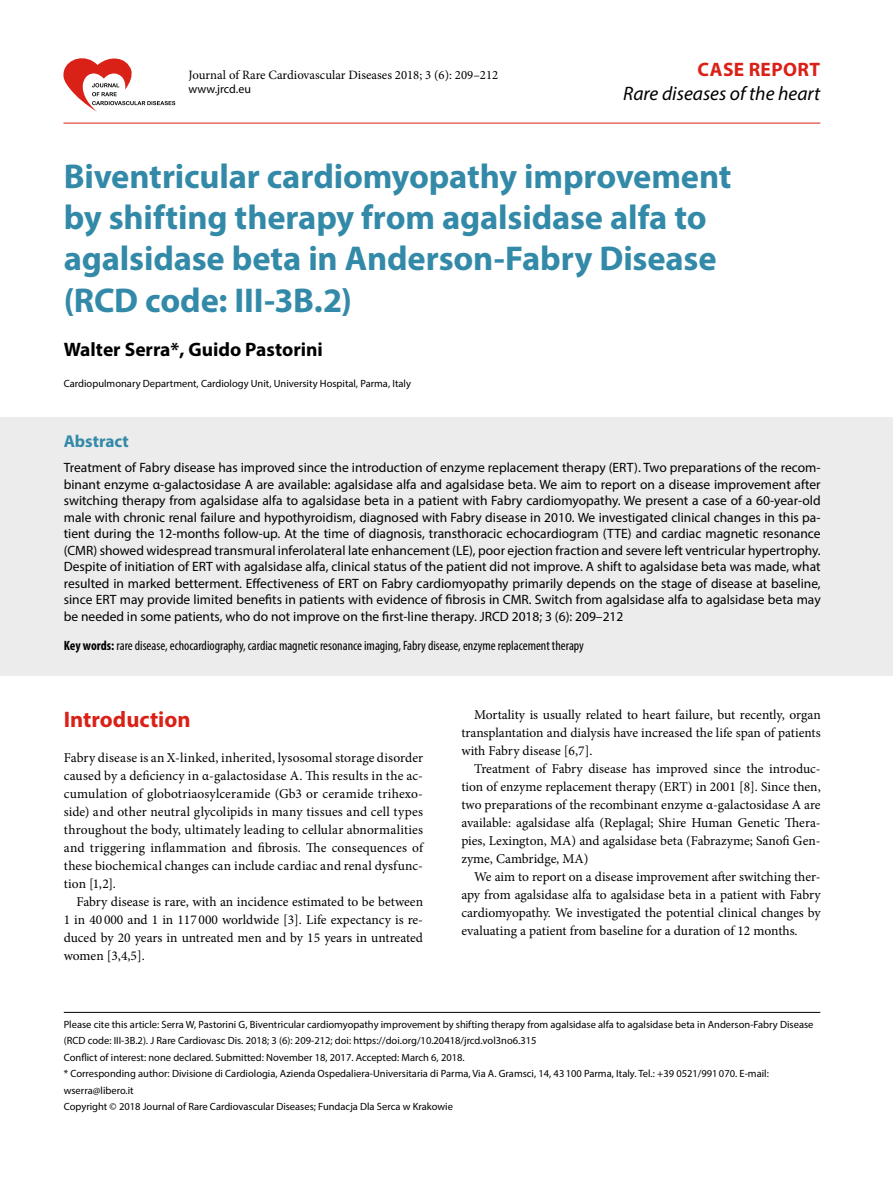
<style>
.page{position:relative;width:893px;height:1191px;background:#fff}
.page>*{position:absolute;margin:0;border:0;box-sizing:border-box;transform-origin:0 0}
.t1{font:700 34.5px/41.4px "Myriad Pro";letter-spacing:-.005em;color:#338aa8}
.t2{font:700 22.5px "Myriad Pro";color:#da2118}
.t3{font:700 19.5px "Myriad Pro";color:#000}
.t4{font:italic 19.5px "Myriad Pro";color:#000}
.t5{font:700 19.5px "Myriad Pro";letter-spacing:.02em;color:#da2118}
.t6{font:700 17.25px "Myriad Pro";color:#338aa8}
.t7{font:13.5px/18px "Minion Pro";color:#000;text-align:justify}
.t8{font:13.5px/16.5px "Myriad Pro";color:#000;text-align:justify}
.t9{font:condensed 13.5px "Myriad Pro";color:#000}
.t10{font:12.75px "Minion Pro";color:#000}
.t11{font:12px "Myriad Pro";color:#000}
.t12{font:10.5px/16.5px "Myriad Pro";color:#000}
.s1{font-weight:700}
</style>
<div class="page">
<hr style="left:63px;top:123px;width:757px;height:1px;background:#da2118">
<svg style="left:63px;top:58px;width:112px;height:54px"></svg>
<hr style="left:64px;top:1012px;width:756px;height:1px;background:#000">
<div style="left:0;top:417px;width:893px;height:258px;background:#ececec"></div>
<p class="t10" style="left:188px;top:66px;width:311px">Journal of Rare Cardiovascular Diseases 2018; 3 (6): 209–212</p>
<p class="t11" style="left:188px;top:81px;width:64px">www.jrcd.eu</p>
<h3 class="t5" style="left:698px;top:57px;width:124px">CASE REPORT</h3>
<h3 class="t4" style="left:623px;top:81px;width:199px">Rare diseases of the heart</h3>
<h1 class="t1" style="left:64px;top:154px;width:669px">Biventricular cardiomyopathy improvement by shifting therapy from agalsidase alfa to agalsidase beta in Anderson‑Fabry Disease (RCD code: III‑3B.2)</h1>
<h3 class="t3" style="left:64px;top:337px;width:261px">Walter Serra*, Guido Pastorini</h3>
<p class="t12" style="left:64px;top:375px;width:349px">Cardiopulmonary Department, Cardiology Unit, University Hospital, Parma, Italy</p>
<p class="t6" style="left:64px;top:430px;width:67px">Abstract</p>
<p class="t8" style="left:64px;top:459px;width:758px">Treatment of Fabry disease has improved since the introduction of enzyme replacement therapy (ERT). Two preparations of the recom‑ binant enzyme α‑galactosidase A are available: agalsidase alfa and agalsidase beta. We aim to report on a disease improvement after switching therapy from agalsidase alfa to agalsidase beta in a patient with Fabry cardiomyopathy. We present a case of a 60‑year‑old male with chronic renal failure and hypothyroidism, diagnosed with Fabry disease in 2010. We investigated clinical changes in this pa‑ tient during the 12‑months follow‑up. At the time of diagnosis, transthoracic echocardiogram (TTE) and cardiac magnetic resonance (CMR) showed widespread transmural inferolateral late enhancement (LE), poor ejection fraction and severe left ventricular hypertrophy.<br>Despite of initiation of ERT with agalsidase alfa, clinical status of the patient did not improve. A shift to agalsidase beta was made, what resulted in marked betterment. Effectiveness of ERT on Fabry cardiomyopathy primarily depends on the stage of disease at baseline, since ERT may provide limited benefits in patients with evidence of fibrosis in CMR. Switch from agalsidase alfa to agalsidase beta may be needed in some patients, who do not improve on the first‑line therapy. JRCD 2018; 3 (6): 209–212</p>
<p class="t9" style="left:64px;top:637px;width:522px"><span class="s1">Key words:</span> rare disease, echocardiography, cardiac magnetic resonance imaging, Fabry disease, enzyme replacement therapy</p>
<h2 class="t2" style="left:64px;top:704px;width:128px">Introduction</h2>
<p class="t7" style="left:64px;top:748px;width:361px">Fabry disease is an X‑linked, inherited, lysosomal storage disorder caused by a deficiency in α‑galactosidase A. This results in the ac‑ cumulation of globotriaosylceramide (Gb3 or ceramide trihexo‑ side) and other neutral glycolipids in many tissues and cell types throughout the body, ultimately leading to cellular abnormalities and triggering inflammation and fibrosis. The consequences of these biochemical changes can include cardiac and renal dysfunc‑ tion [1,2].</p>
<p class="t7" style="left:64px;top:892px;width:361px;text-indent:13px">Fabry disease is rare, with an incidence estimated to be between 1 in 40 000 and 1 in 117 000 worldwide [3]. Life expectancy is re‑ duced by 20 years in untreated men and by 15 years in untreated women [3,4,5].</p>
<p class="t7" style="left:461px;top:706px;width:361px;text-indent:13px">Mortality is usually related to heart failure, but recently, organ transplantation and dialysis have increased the life span of patients with Fabry disease [6,7].</p>
<p class="t7" style="left:461px;top:760px;width:361px;text-indent:13px">Treatment of Fabry disease has improved since the introduc‑ tion of enzyme replacement therapy (ERT) in 2001 [8]. Since then, two preparations of the recombinant enzyme α‑galactosidase A are available: agalsidase alfa (Replagal; Shire Human Genetic Thera‑ pies, Lexington, MA) and agalsidase beta (Fabrazyme; Sanofi Gen‑ zyme, Cambridge, MA)</p>
<p class="t7" style="left:461px;top:868px;width:361px;text-indent:13px">We aim to report on a disease improvement after switching ther‑ apy from agalsidase alfa to agalsidase beta in a patient with Fabry cardiomyopathy. We investigated the potential clinical changes by evaluating a patient from baseline for a duration of 12 months.</p>
<p class="t12" style="left:64px;top:1015px;width:751px">Please cite this article: Serra W, Pastorini G, Biventricular cardiomyopathy improvement by shifting therapy from agalsidase alfa to agalsidase beta in Anderson‑Fabry Disease (RCD code: III‑3B.2). J Rare Cardiovasc Dis. 2018; 3 (6): 209-212; doi: https://doi.org/10.20418/jrcd.vol3no6.315<br>Conflict of interest: none declared. Submitted: November 18, 2017. Accepted: March 6, 2018.<br>* Corresponding author: Divisione di Cardiologia, Azienda Ospedaliera‑Universitaria di Parma, Via A. Gramsci, 14, 43100 Parma, Italy. Tel.: +39 0521/991070. E‑mail: wserra@libero.it<br>Copyright © 2018 Journal of Rare Cardiovascular Diseases; Fundacja Dla Serca w Krakowie</p>
</div>
